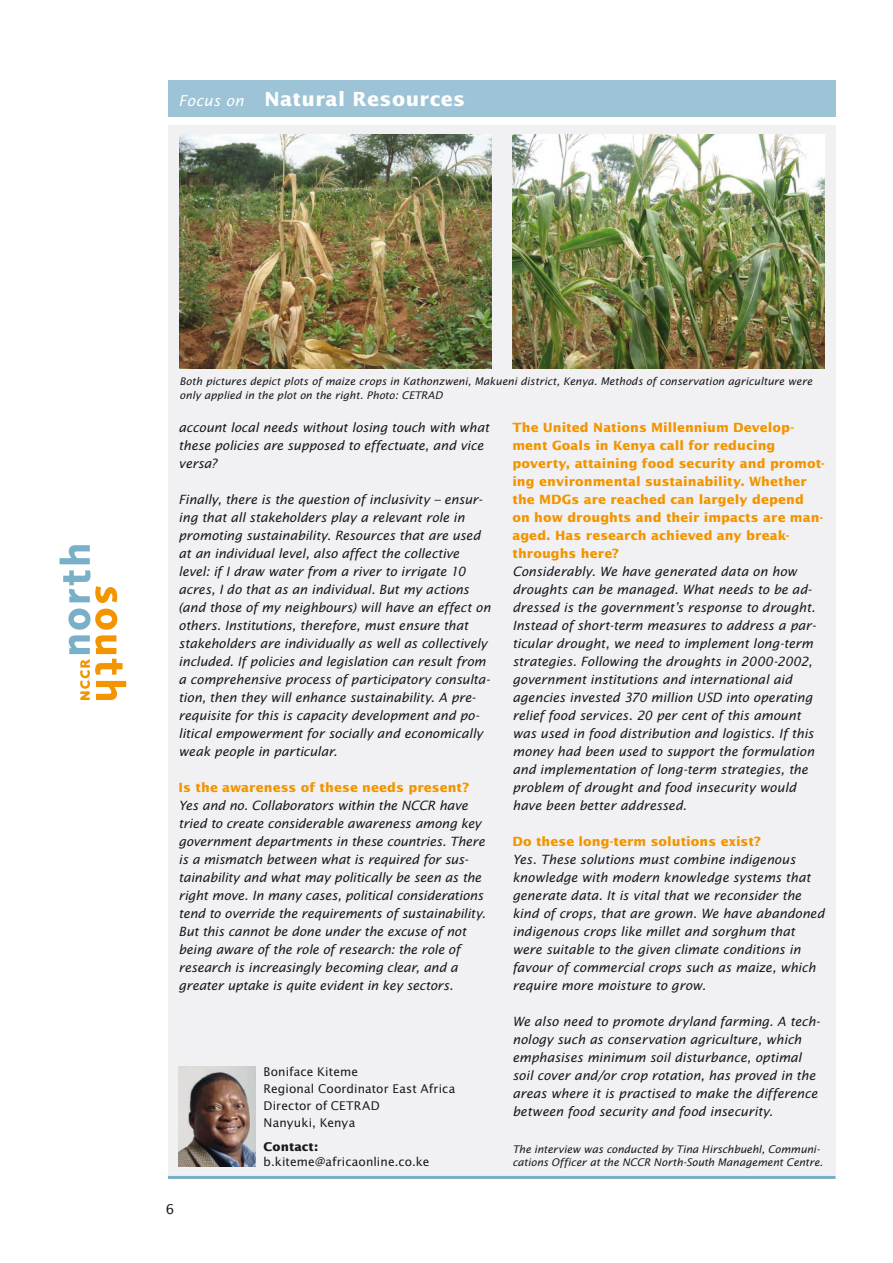
<style>
.page{position:relative;width:893px;height:1263px;background:#fff}
.page>*{position:absolute;margin:0;border:0;box-sizing:border-box;transform-origin:0 0}
.t1{font:700 19.5px "Lucida Sans Std";letter-spacing:.02em;color:#fff}
.t2{font:13.5px "Lucida Sans Std";color:#1a171c}
.t3{font:italic 12.75px/18px "Lucida Sans Std";letter-spacing:-.01em;color:#1a171c}
.t4{font:700 12.75px/18px "Lucida Sans Std";letter-spacing:.005em;color:#f29500}
.t5{font:12px/17.1px "Lucida Sans Std";letter-spacing:.01em;color:#1a171c}
.t6{font:700 12px "Lucida Sans Std";letter-spacing:.01em;color:#1a171c}
.t7{font:italic 10.5px/13.5px "Lucida Sans Std";color:#1a171c}
.s1{font-weight:400;font-style:italic;font-size:15px}
</style>
<div class="page">
<svg style="left:60px;top:545px;width:30px;height:19px"></svg>
<svg style="left:63px;top:570px;width:63px;height:130px"></svg>
<div style="left:168px;top:81px;width:668px;height:36px;background:#9cc3d6"></div>
<div style="left:168px;top:125px;width:668px;height:1054px;background:#f1f1f4"></div>
<hr style="left:168px;top:1176px;width:668px;height:3px;background:#79afc7">
<img style="left:180px;top:135px;width:311px;height:234px">
<img style="left:179px;top:1067px;width:76px;height:100px">
<img style="left:512px;top:135px;width:313px;height:234px">
<h1 class="t1" style="left:179px;top:88px;width:288px"><span class="s1">Focus on</span> Natural Resources</h1>
<p class="t7" style="left:180px;top:375px;width:634px">Both pictures depict plots of maize crops in Kathonzweni, Makueni district, Kenya. Methods of conservation agriculture were only applied in the plot on the right. Photo: CETRAD</p>
<p class="t3" style="left:179px;top:418px;width:312px">account local needs without losing touch with what these policies are supposed to effectuate, and vice versa?</p>
<p class="t3" style="left:179px;top:490px;width:314px">Finally, there is the question of inclusivity – ensur&shy;ing that all stakeholders play a relevant role in promoting sustainability. Resources that are used at an individual level, also affect the collective level: if I draw water from a river to irrigate 10 acres, I do that as an individual. But my actions (and those of my neighbours) will have an effect on others. Institutions, therefore, must ensure that stakeholders are individually as well as collectively included. If policies and legislation can result from a comprehensive process of participatory consulta&shy;tion, then they will enhance sustainability. A pre&shy;requisite for this is capacity development and po&shy;litical empowerment for socially and economically weak people in particular.</p>
<p class="t4" style="left:179px;top:779px;width:292px">Is the awareness of these needs present?</p>
<p class="t3" style="left:179px;top:797px;width:308px">Yes and no. Collaborators within the NCCR have tried to create considerable awareness among key government departments in these countries. There is a mismatch between what is required for sus&shy;tainability and what may politically be seen as the right move. In many cases, political considerations tend to override the requirements of sustainability.<br>But this cannot be done under the excuse of not being aware of the role of research: the role of research is increasingly becoming clear, and a greater uptake is quite evident in key sectors.</p>
<p class="t2" style="left:166px;top:1201px;width:10px">6</p>
<p class="t5" style="left:264px;top:1063px;width:193px">Boniface Kiteme<br>Regional Coordinator East Africa<br>Director of CETRAD<br>Nanyuki, Kenya</p>
<p class="t6" style="left:264px;top:1140px;width:56px">Contact:</p>
<p class="t5" style="left:264px;top:1153px;width:167px">b.kiteme@africaonline.co.ke</p>
<p class="t4" style="left:512px;top:419px;width:314px">The United Nations Millennium Develop&shy;ment Goals in Kenya call for reducing poverty, attaining food security and promot&shy;ing environmental sustainability. Whether the MDGs are reached can largely depend<br>on how droughts and their impacts are man&shy;aged. Has research achieved any break&shy;throughs here?</p>
<p class="t3" style="left:512px;top:563px;width:305px">Considerably. We have generated data on how droughts can be managed. What needs to be ad&shy;dressed is the government’s response to drought.<br>Instead of short-term measures to address a par&shy;ticular drought, we need to implement long-term strategies. Following the droughts in 2000-2002, government institutions and international aid agencies invested 370 million USD into operating relief food services. 20 per cent of this amount was used in food distribution and logistics. If this money had been used to support the formulation and implementation of long-term strategies, the problem of drought and food insecurity would have been better addressed.</p>
<p class="t4" style="left:512px;top:833px;width:250px">Do these long-term solutions exist?</p>
<p class="t3" style="left:512px;top:851px;width:314px">Yes. These solutions must combine indigenous knowledge with modern knowledge systems that generate data. It is vital that we reconsider the kind of crops, that are grown. We have abandoned indigenous crops like millet and sorghum that were suitable to the given climate conditions in favour of commercial crops such as maize, which require more moisture to grow.</p>
<p class="t3" style="left:512px;top:1013px;width:309px">We also need to promote dryland farming. A tech&shy;nology such as conservation agriculture, which emphasises minimum soil disturbance, optimal soil cover and/or crop rotation, has proved in the areas where it is practised to make the difference between food security and food insecurity.</p>
<p class="t7" style="left:512px;top:1142px;width:312px">The interview was conducted by Tina Hirschbuehl, Communi&shy;cations Officer at the NCCR North-South Management Centre.</p>
</div>
